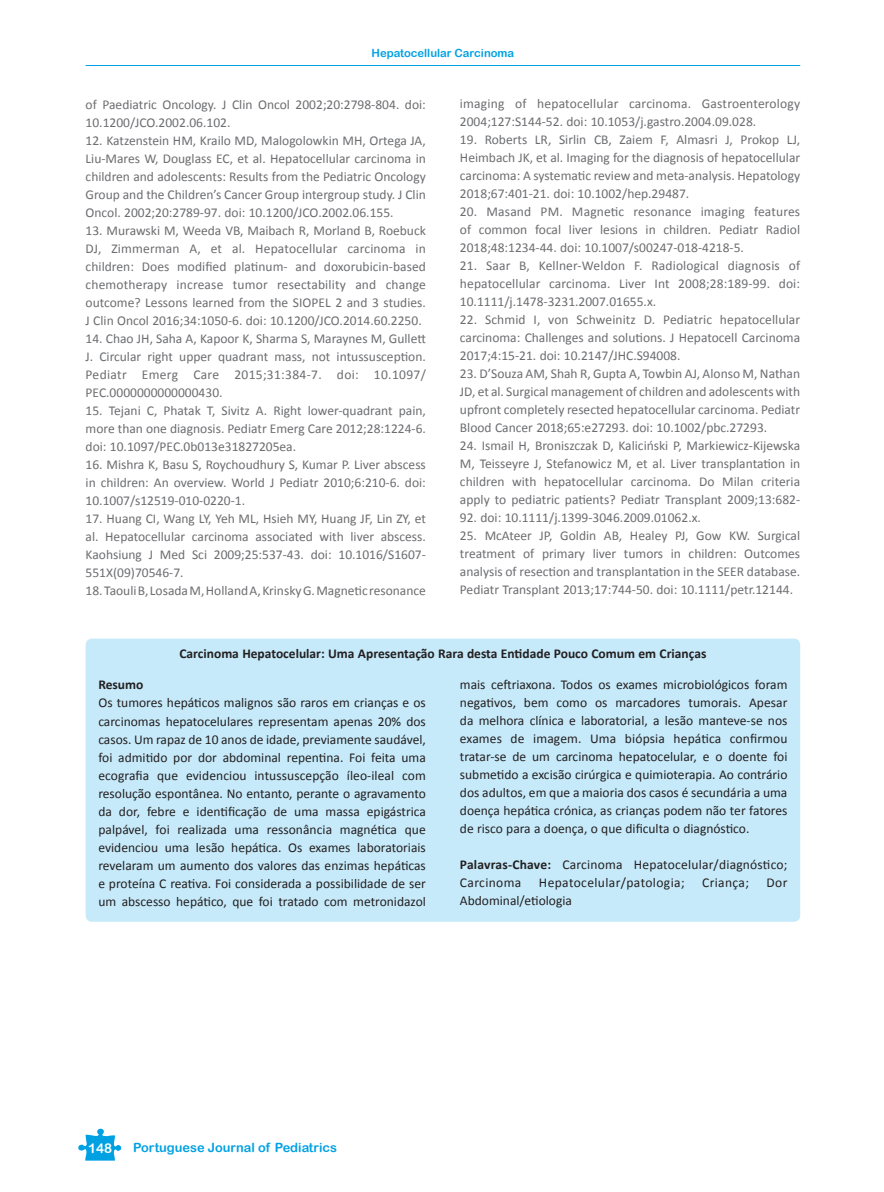
<style>
.page{position:relative;width:884px;height:1192px;background:#fff}
.page>*{position:absolute;margin:0;border:0;box-sizing:border-box;transform-origin:0 0}
.t1{font:13.5px/18px "Calibri";color:#6c6d70;text-align:justify}
.t2{font:13.5px/18px "Calibri";color:#231f20;text-align:justify}
.t3{font:700 13.5px "Calibri";color:#231f20}
.t4{font:13.5px "Calibri";letter-spacing:.03em;color:#231f20}
.t5{font:13.5px "Arial Rounded MT Bold";color:#fff}
.t6{font:12.75px "Arial Rounded MT Bold";color:#00a1e3}
.t7{font:11.25px "Arial Rounded MT Bold";color:#00a1e3}
.s1{font-weight:700}
</style>
<div class="page">
<hr style="left:86px;top:65px;width:714px;height:1px;background:#00a1e3">
<svg style="left:78px;top:1128px;width:43px;height:32px"></svg>
<div style="left:86px;top:638px;width:714px;height:284px;background:#c6eafa;border-radius:6px"></div>
<p class="t7" style="left:371px;top:47px;width:144px">Hepatocellular Carcinoma</p>
<p class="t1" style="left:86px;top:94px;width:342px">of Paediatric Oncology. J Clin Oncol 2002;20:2798-804. doi:<br>10.1200/JCO.2002.06.102.</p>
<p class="t1" style="left:86px;top:130px;width:342px">12. Katzenstein HM, Krailo MD, Malogolowkin MH, Ortega JA, Liu-Mares W, Douglass EC, et al. Hepatocellular carcinoma in children and adolescents: Results from the Pediatric Oncology Group and the Children’s Cancer Group intergroup study. J Clin Oncol. 2002;20:2789-97. doi: 10.1200/JCO.2002.06.155.</p>
<p class="t1" style="left:86px;top:220px;width:342px">13. Murawski M, Weeda VB, Maibach R, Morland B, Roebuck DJ, Zimmerman A, et al. Hepatocellular carcinoma in children: Does modified platinum- and doxorubicin-based chemotherapy increase tumor resectability and change outcome? Lessons learned from the SIOPEL 2 and 3 studies.<br>J Clin Oncol 2016;34:1050-6. doi: 10.1200/JCO.2014.60.2250.</p>
<p class="t1" style="left:86px;top:328px;width:342px">14. Chao JH, Saha A, Kapoor K, Sharma S, Maraynes M, Gullett J. Circular right upper quadrant mass, not intussusception.<br>Pediatr Emerg Care 2015;31:384-7. doi: 10.1097/ PEC.0000000000000430.</p>
<p class="t1" style="left:86px;top:400px;width:342px">15. Tejani C, Phatak T, Sivitz A. Right lower-quadrant pain, more than one diagnosis. Pediatr Emerg Care 2012;28:1224-6. doi: 10.1097/PEC.0b013e31827205ea.</p>
<p class="t1" style="left:86px;top:454px;width:342px">16. Mishra K, Basu S, Roychoudhury S, Kumar P. Liver abscess in children: An overview. World J Pediatr 2010;6:210-6. doi:<br>10.1007/s12519-010-0220-1.</p>
<p class="t1" style="left:86px;top:508px;width:342px">17. Huang CI, Wang LY, Yeh ML, Hsieh MY, Huang JF, Lin ZY, et al. Hepatocellular carcinoma associated with liver abscess.<br>Kaohsiung J Med Sci 2009;25:537-43. doi: 10.1016/S1607- 551X(09)70546-7.</p>
<p class="t1" style="left:86px;top:580px;width:342px">18. Taouli B, Losada M, Holland A, Krinsky G. Magnetic resonance</p>
<p class="t1" style="left:460px;top:94px;width:342px">imaging of hepatocellular carcinoma. Gastroenterology<br>2004;127:S144-52. doi: 10.1053/j.gastro.2004.09.028.</p>
<p class="t1" style="left:460px;top:130px;width:342px">19. Roberts LR, Sirlin CB, Zaiem F, Almasri J, Prokop LJ, Heimbach JK, et al. Imaging for the diagnosis of hepatocellular carcinoma: A systematic review and meta-analysis. Hepatology 2018;67:401-21. doi: 10.1002/hep.29487.</p>
<p class="t1" style="left:460px;top:202px;width:342px">20. Masand PM. Magnetic resonance imaging features of common focal liver lesions in children. Pediatr Radiol 2018;48:1234-44. doi: 10.1007/s00247-018-4218-5.</p>
<p class="t1" style="left:460px;top:256px;width:342px">21. Saar B, Kellner-Weldon F. Radiological diagnosis of hepatocellular carcinoma. Liver Int 2008;28:189-99. doi:<br>10.1111/j.1478-3231.2007.01655.x.</p>
<p class="t1" style="left:460px;top:310px;width:342px">22. Schmid I, von Schweinitz D. Pediatric hepatocellular carcinoma: Challenges and solutions. J Hepatocell Carcinoma 2017;4:15-21. doi: 10.2147/JHC.S94008.</p>
<p class="t1" style="left:460px;top:364px;width:342px">23. D’Souza AM, Shah R, Gupta A, Towbin AJ, Alonso M, Nathan JD, et al. Surgical management of children and adolescents with upfront completely resected hepatocellular carcinoma. Pediatr Blood Cancer 2018;65:e27293. doi: 10.1002/pbc.27293.</p>
<p class="t1" style="left:460px;top:436px;width:342px">24. Ismail H, Broniszczak D, Kaliciński P, Markiewicz-Kijewska M, Teisseyre J, Stefanowicz M, et al. Liver transplantation in children with hepatocellular carcinoma. Do Milan criteria apply to pediatric patients? Pediatr Transplant 2009;13:682-</p>
<p class="t1" style="left:460px;top:508px;width:242px">92. doi: 10.1111/j.1399-3046.2009.01062.x.</p>
<p class="t1" style="left:460px;top:526px;width:342px">25. McAteer JP, Goldin AB, Healey PJ, Gow KW. Surgical treatment of primary liver tumors in children: Outcomes analysis of resection and transplantation in the SEER database.<br>Pediatr Transplant 2013;17:744-50. doi: 10.1111/petr.12144.</p>
<p class="t3" style="left:179px;top:645px;width:528px">Carcinoma Hepatocelular: Uma Apresentação Rara desta Entidade Pouco Comum em Crianças</p>
<p class="t3" style="left:98px;top:676px;width:47px">Resumo</p>
<p class="t2" style="left:98px;top:693px;width:329px">Os tumores hepáticos malignos são raros em crianças e os carcinomas hepatocelulares representam apenas 20% dos casos. Um rapaz de 10 anos de idade, previamente saudável, foi admitido por dor abdominal repentina. Foi feita uma ecografia que evidenciou intussuscepção íleo-ileal com resolução espontânea. No entanto, perante o agravamento da dor, febre e identificação de uma massa epigástrica palpável, foi realizada uma ressonância magnética que evidenciou uma lesão hepática. Os exames laboratoriais revelaram um aumento dos valores das enzimas hepáticas e proteína C reativa. Foi considerada a possibilidade de ser um abscesso hepático, que foi tratado com metronidazol</p>
<p class="t2" style="left:460px;top:675px;width:329px">mais ceftriaxona. Todos os exames microbiológicos foram negativos, bem como os marcadores tumorais. Apesar da melhora clínica e laboratorial, a lesão manteve-se nos exames de imagem. Uma biópsia hepática confirmou tratar-se de um carcinoma hepatocelular, e o doente foi submetido a excisão cirúrgica e quimioterapia. Ao contrário dos adultos, em que a maioria dos casos é secundária a uma doença hepática crónica, as crianças podem não ter fatores de risco para a doença, o que dificulta o diagnóstico.</p>
<p class="t2" style="left:460px;top:855px;width:329px"><span class="s1">Palavras-Chave:</span> Carcinoma Hepatocelular/diagnóstico;<br>Carcinoma</p>
<p class="t4" style="left:539px;top:874px;width:147px">Hepatocelular/patologia;</p>
<p class="t4" style="left:702px;top:874px;width:48px">Criança;</p>
<p class="t2" style="left:766px;top:873px;width:22px">Dor</p>
<p class="t2" style="left:460px;top:891px;width:114px">Abdominal/etiologia</p>
<p class="t5" style="left:88px;top:1140px;width:26px">148</p>
<p class="t6" style="left:133px;top:1140px;width:205px">Portuguese Journal of Pediatrics</p>
</div>
